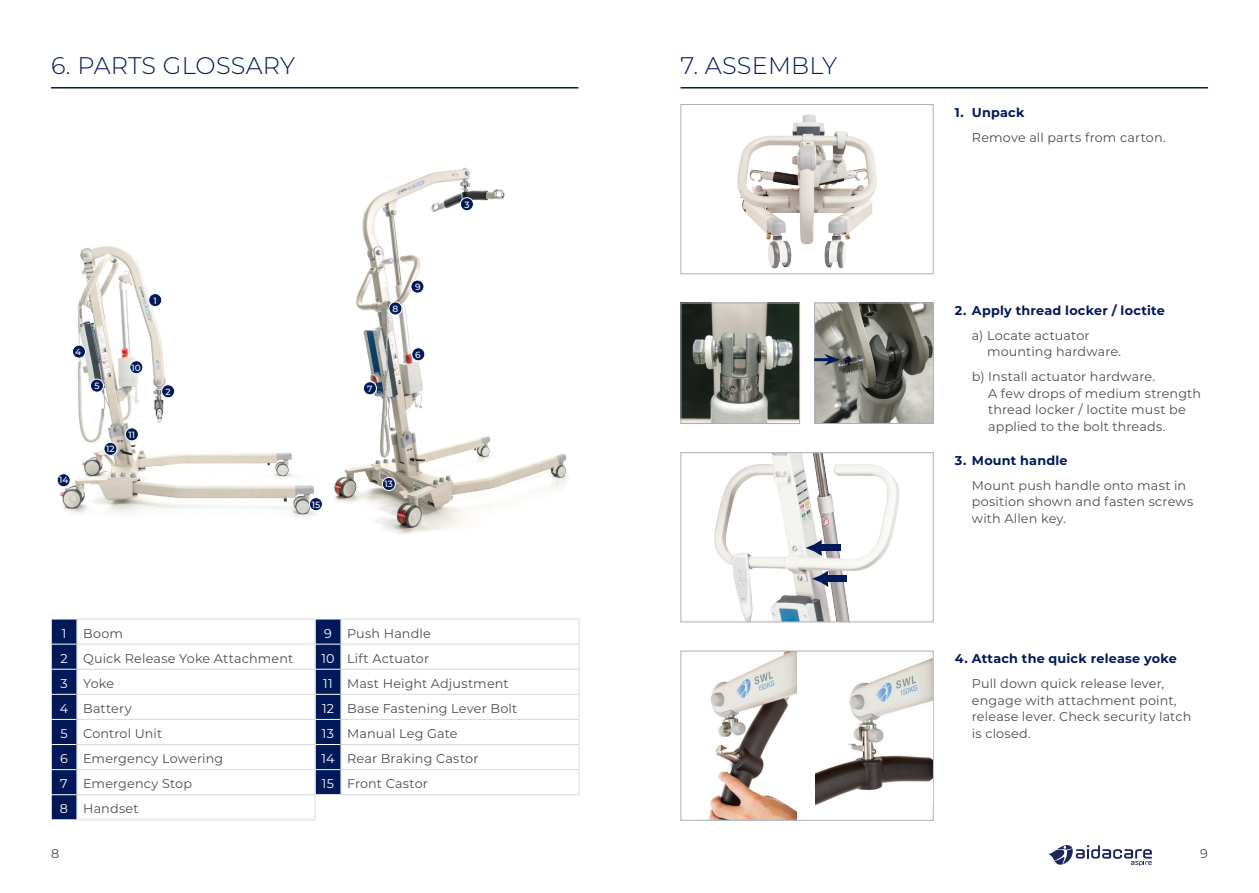
<style>
.page{position:relative;width:1259px;height:893px;background:#fff}
.page>*{position:absolute;margin:0;border:0;box-sizing:border-box;transform-origin:0 0}
.t1{font:300 24px "Montserrat";letter-spacing:.01em;color:#011958}
.t2{font:12.75px/25px "Montserrat";letter-spacing:.015em;color:#4b4c4d}
.t3{font:700 12.75px "Montserrat";letter-spacing:.015em;color:#011958}
.t4{font:12.75px "Montserrat";color:#fff}
.t5{font:500 9px "Montserrat";color:#fff}
.s1{color:#fff}
</style>
<div class="page">
<svg style="left:1048px;top:845px;width:103px;height:21px"></svg>
<img style="left:60px;top:246px;width:256px;height:271px">
<img style="left:334px;top:167px;width:235px;height:367px">
<hr style="left:51px;top:87px;width:527px;height:2px;background:#011958">
<div style="left:411px;top:280px;width:13px;height:13px;background:#011958;border-radius:50%"></div>
<div style="left:411px;top:280px;width:13px;height:13px;border:1px solid #fff;border-radius:50%"></div>
<div style="left:104px;top:442px;width:13px;height:13px;background:#011958;border-radius:50%"></div>
<div style="left:104px;top:442px;width:13px;height:14px;border:1px solid #fff;border-radius:50%"></div>
<div style="left:125px;top:428px;width:13px;height:13px;background:#011958;border-radius:50%"></div>
<div style="left:125px;top:428px;width:14px;height:13px;border:1px solid #fff;border-radius:50%"></div>
<div style="left:130px;top:361px;width:13px;height:13px;background:#011958;border-radius:50%"></div>
<div style="left:130px;top:360px;width:13px;height:14px;border:1px solid #fff;border-radius:50%"></div>
<div style="left:57px;top:474px;width:13px;height:13px;background:#011958;border-radius:50%"></div>
<div style="left:57px;top:473px;width:13px;height:14px;border:1px solid #fff;border-radius:50%"></div>
<div style="left:309px;top:498px;width:13px;height:13px;background:#011958;border-radius:50%"></div>
<div style="left:309px;top:497px;width:14px;height:14px;border:1px solid #fff;border-radius:50%"></div>
<div style="left:389px;top:302px;width:13px;height:13px;background:#011958;border-radius:50%"></div>
<div style="left:389px;top:302px;width:13px;height:13px;border:1px solid #fff;border-radius:50%"></div>
<div style="left:460px;top:198px;width:13px;height:13px;background:#011958;border-radius:50%"></div>
<div style="left:460px;top:197px;width:14px;height:14px;border:1px solid #fff;border-radius:50%"></div>
<div style="left:162px;top:385px;width:13px;height:13px;background:#011958;border-radius:50%"></div>
<div style="left:161px;top:384px;width:14px;height:14px;border:1px solid #fff;border-radius:50%"></div>
<div style="left:149px;top:294px;width:13px;height:13px;background:#011958;border-radius:50%"></div>
<div style="left:148px;top:293px;width:14px;height:14px;border:1px solid #fff;border-radius:50%"></div>
<div style="left:72px;top:345px;width:14px;height:13px;background:#011958;border-radius:50%"></div>
<div style="left:72px;top:345px;width:14px;height:13px;border:1px solid #fff;border-radius:50%"></div>
<div style="left:382px;top:477px;width:13px;height:13px;background:#011958;border-radius:50%"></div>
<div style="left:382px;top:477px;width:13px;height:14px;border:1px solid #fff;border-radius:50%"></div>
<div style="left:90px;top:379px;width:13px;height:13px;background:#011958;border-radius:50%"></div>
<div style="left:90px;top:379px;width:14px;height:13px;border:1px solid #fff;border-radius:50%"></div>
<div style="left:412px;top:348px;width:13px;height:13px;background:#011958;border-radius:50%"></div>
<div style="left:411px;top:348px;width:14px;height:13px;border:1px solid #fff;border-radius:50%"></div>
<div style="left:363px;top:382px;width:13px;height:13px;background:#011958;border-radius:50%"></div>
<div style="left:363px;top:382px;width:14px;height:13px;border:1px solid #fff;border-radius:50%"></div>
<svg style="left:51px;top:619px;width:26px;height:201px;background:#172d66"></svg>
<hr style="left:77px;top:619px;width:238px;height:1px;background:#d8d9db">
<hr style="left:77px;top:644px;width:238px;height:1px;background:#d8d9db">
<hr style="left:77px;top:669px;width:238px;height:1px;background:#d8d9db">
<hr style="left:77px;top:694px;width:238px;height:1px;background:#d8d9db">
<hr style="left:77px;top:719px;width:238px;height:1px;background:#d8d9db">
<hr style="left:77px;top:744px;width:238px;height:1px;background:#d8d9db">
<hr style="left:77px;top:769px;width:238px;height:1px;background:#d8d9db">
<hr style="left:77px;top:794px;width:238px;height:1px;background:#d8d9db">
<hr style="left:77px;top:819px;width:238px;height:1px;background:#d8d9db">
<svg style="left:315px;top:619px;width:26px;height:201px;background:#344779"></svg>
<hr style="left:341px;top:619px;width:238px;height:1px;background:#d8d9db">
<hr style="left:341px;top:644px;width:238px;height:1px;background:#d8d9db">
<hr style="left:341px;top:669px;width:238px;height:1px;background:#d8d9db">
<hr style="left:341px;top:694px;width:238px;height:1px;background:#d8d9db">
<hr style="left:341px;top:719px;width:238px;height:1px;background:#d8d9db">
<hr style="left:341px;top:744px;width:238px;height:1px;background:#d8d9db">
<hr style="left:341px;top:769px;width:238px;height:1px;background:#d8d9db">
<svg style="left:579px;top:619px;width:1px;height:175px"></svg>
<hr style="left:341px;top:794px;width:238px;height:1px;background:#d8d9db">
<hr style="left:680px;top:87px;width:528px;height:2px;background:#011958">
<img style="left:737px;top:114px;width:109px;height:155px">
<div style="left:680px;top:104px;width:253px;height:170px;border:1px solid #a7aeb9"></div>
<img style="left:714px;top:454px;width:186px;height:166px">
<div style="left:680px;top:452px;width:253px;height:170px;border:1px solid #a7aeb9"></div>
<div style="left:821px;top:545px;width:19px;height:6px;background:#011958"></div>
<svg style="left:805px;top:540px;width:17px;height:16px"></svg>
<div style="left:827px;top:575px;width:20px;height:7px;background:#011958"></div>
<svg style="left:812px;top:571px;width:16px;height:16px"></svg>
<img style="left:709px;top:653px;width:87px;height:166px">
<div style="left:680px;top:651px;width:253px;height:170px;border:1px solid #a7aeb9"></div>
<img style="left:815px;top:658px;width:117px;height:147px">
<img style="left:682px;top:305px;width:116px;height:117px">
<div style="left:680px;top:303px;width:120px;height:121px;border:1px solid #a7aeb9"></div>
<img style="left:816px;top:305px;width:115px;height:117px">
<div style="left:814px;top:303px;width:119px;height:121px;border:1px solid #a7aeb9"></div>
<hr style="left:814px;top:358px;width:15px;height:3px;background:#011958">
<svg style="left:824px;top:354px;width:16px;height:12px"></svg>
<h1 class="t1" style="left:51px;top:49px;width:246px">6. PARTS GLOSSARY</h1>
<p class="t5" style="left:154px;top:295px;width:5px">1</p>
<p class="t5" style="left:75px;top:345px;width:8px">4</p>
<p class="t5" style="left:94px;top:379px;width:7px">5</p>
<p class="t5" style="left:132px;top:361px;width:11px">10</p>
<p class="t5" style="left:59px;top:474px;width:11px">14</p>
<p class="t5" style="left:106px;top:443px;width:10px">12</p>
<p class="t5" style="left:128px;top:429px;width:8px">11</p>
<p class="t5" style="left:165px;top:385px;width:7px">2</p>
<p class="t5" style="left:312px;top:499px;width:10px">15</p>
<p class="t5" style="left:367px;top:383px;width:7px">7</p>
<p class="t5" style="left:392px;top:302px;width:7px">8</p>
<p class="t5" style="left:415px;top:280px;width:7px">9</p>
<p class="t5" style="left:415px;top:348px;width:7px">6</p>
<p class="t5" style="left:384px;top:478px;width:10px">13</p>
<p class="t5" style="left:464px;top:199px;width:7px">3</p>
<p class="t2" style="left:60px;top:620px;width:235px;text-indent:23px">Boom<br><span class="s1">2</span> Quick Release Yoke Attachment<br><span class="s1">3</span> Yoke<br><span class="s1">4</span> Battery<br><span class="s1">5</span> Control Unit<br><span class="s1">6</span> Emergency Lowering<br><span class="s1">7</span> Emergency Stop<br><span class="s1">8</span> Handset</p>
<p class="t2" style="left:321px;top:620px;width:197px"><span class="s1">9</span> Push Handle<br><span class="s1">10</span> Lift Actuator<br><span class="s1">11</span> Mast Height Adjustment<br><span class="s1">12</span> Base Fastening Lever Bolt<br><span class="s1">13</span> Manual Leg Gate<br><span class="s1">14</span> Rear Braking Castor<br><span class="s1">15</span> Front Castor</p>
<p class="t4" style="left:62px;top:624px;width:6px">1</p>
<h1 class="t1" style="left:680px;top:49px;width:158px">7. ASSEMBLY</h1>
<p class="t3" style="left:955px;top:103px;width:71px">1. Unpack</p>
<p class="t2" style="left:972px;top:124px;width:195px">Remove all parts from carton.</p>
<p class="t3" style="left:955px;top:301px;width:212px">2. Apply thread locker / loctite</p>
<p class="t2" style="left:987px;top:327px;width:136px;line-height:16.5px;text-indent:-15px">a) Locate actuator mounting hardware.</p>
<p class="t2" style="left:988px;top:368px;width:214px;line-height:16.5px;text-indent:-16px">b) Install actuator hardware.<br>A few drops of medium strength thread locker / loctite must be applied to the bolt threads.</p>
<p class="t3" style="left:955px;top:451px;width:114px">3. Mount handle</p>
<p class="t2" style="left:972px;top:476px;width:223px;line-height:16.5px">Mount push handle onto mast in position shown and fasten screws with Allen key.</p>
<p class="t3" style="left:955px;top:649px;width:223px">4. Attach the quick release yoke</p>
<p class="t2" style="left:972px;top:675px;width:221px;line-height:16.5px">Pull down quick release lever, engage with attachment point, release lever. Check security latch is closed.</p>
<p class="t2" style="left:51px;top:841px;width:10px">8</p>
<p class="t2" style="left:1200px;top:841px;width:9px">9</p>
</div>
